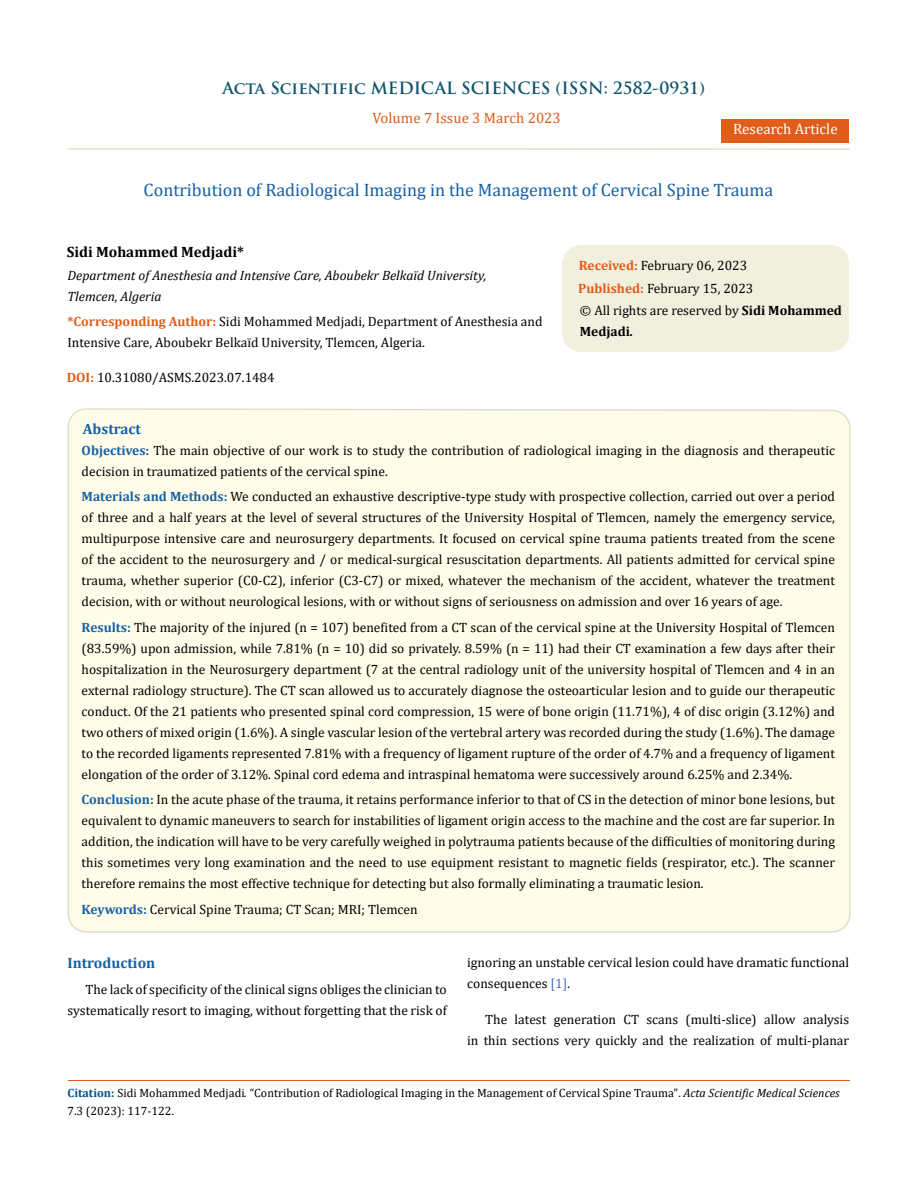
<style>
.page{position:relative;width:917px;height:1188px;background:#fff}
.page>*{position:absolute;margin:0;border:0;box-sizing:border-box;transform-origin:0 0}
.t1{font:18px "Cambria";color:#1560a6}
.t2{font:700 16.5px "Trajan Pro";color:#0e546a}
.t3{font:15px "Cambria";color:#e05d1a}
.t4{font:700 15px "Cambria";color:#000}
.t5{font:700 15px "Cambria";color:#1560a6}
.t6{font:15px "Cambria";color:#fff}
.t7{font:13.5px/21px "Cambria";color:#000}
.t8{font:italic 13.5px/21px "Cambria";color:#000}
.t9{font:12px/18px "Cambria";color:#000}
.s1{font-weight:700;color:#e05d1a}
.s2{font-weight:700}
.s3{font-weight:700;font-style:italic}
.s4{font-weight:700;color:#1560a6}
.s5{color:#4472c4}
.s6{font-weight:700;color:#035089}
.s7{font-style:italic}
</style>
<div class="page">
<div style="left:721px;top:119px;width:128px;height:23px;background:#e05d1a"></div>
<div style="left:563px;top:246px;width:285px;height:105px;background:#f1f0de;border-radius:18px"></div>
<div style="left:562px;top:245px;width:287px;height:107px;border:2px solid #f1f0de;border-radius:18px"></div>
<div style="left:67px;top:408px;width:784px;height:525px;background:#fffde9"></div>
<hr style="left:68px;top:1081px;width:781px;height:1px;background:#e05d1a">
<hr style="left:67px;top:148px;width:782px;height:2px;background:#e0dfcd">
<p class="t2" style="left:222px;top:77px;width:484px">Acta Scientific MEDICAL SCIENCES (ISSN: 2582-0931)</p>
<p class="t3" style="left:372px;top:109px;width:190px">Volume 7 Issue 3 March 2023</p>
<p class="t6" style="left:733px;top:120px;width:106px">Research Article</p>
<h1 class="t1" style="left:144px;top:180px;width:631px">Contribution of Radiological Imaging in the Management of Cervical Spine Trauma</h1>
<p class="t4" style="left:67px;top:242px;width:179px">Sidi Mohammed Medjadi*</p>
<p class="t8" style="left:67px;top:264px;width:420px">Department of Anesthesia and Intensive Care, Aboubekr Belkaïd University,<br>Tlemcen, Algeria</p>
<p class="t7" style="left:67px;top:310px;width:476px"><span class="s1">*Corresponding Author:</span> Sidi Mohammed Medjadi, Department of Anesthesia and<br>Intensive Care, Aboubekr Belkaïd University, Tlemcen, Algeria.</p>
<p class="t7" style="left:67px;top:366px;width:209px"><span class="s1">DOI:</span> 10.31080/ASMS.2023.07.1484</p>
<p class="t7" style="left:578px;top:254px;width:177px;line-height:23px"><span class="s1">Received:</span> February 06, 2023<br><span class="s1">Published:</span> February 15, 2023</p>
<p class="t7" style="left:580px;top:300px;width:263px">© All rights are reserved by <span class="s2">Sidi Mohammed<br>Medjadi</span><span class="s3">.</span></p>
<p class="t5" style="left:83px;top:418px;width:60px">Abstract</p>
<p class="t7" style="left:82px;top:439px;width:754px"><span class="s4">Objectives:</span> The main objective of our work is to study the contribution of radiological imaging in the diagnosis and therapeutic decision in traumatized patients of the cervical spine.</p>
<p class="t7" style="left:82px;top:486px;width:755px;text-align:justify"><span class="s4">Materials and Methods:</span> We conducted an exhaustive descriptive-type study with prospective collection, carried out over a period of three and a half years at the level of several structures of the University Hospital of Tlemcen, namely the emergency service, multipurpose intensive care and neurosurgery departments. It focused on cervical spine trauma patients treated from the scene of the accident to the neurosurgery and / or medical-surgical resuscitation departments. All patients admitted for cervical spine trauma, whether superior (C0-C2), inferior (C3-C7) or mixed, whatever the mechanism of the accident, whatever the treatment decision, with or without neurological lesions, with or without signs of seriousness on admission and over 16 years of age.</p>
<p class="t7" style="left:82px;top:616px;width:755px;text-align:justify"><span class="s4">Results:</span> The majority of the injured (n = 107) benefited from a CT scan of the cervical spine at the University Hospital of Tlemcen (83.59%) upon admission, while 7.81% (n = 10) did so privately. 8.59% (n = 11) had their CT examination a few days after their hospitalization in the Neurosurgery department (7 at the central radiology unit of the university hospital of Tlemcen and 4 in an external radiology structure). The CT scan allowed us to accurately diagnose the osteoarticular lesion and to guide our therapeutic conduct. Of the 21 patients who presented spinal cord compression, 15 were of bone origin (11.71%), 4 of disc origin (3.12%) and two others of mixed origin (1.6%). A single vascular lesion of the vertebral artery was recorded during the study (1.6%). The damage to the recorded ligaments represented 7.81% with a frequency of ligament rupture of the order of 4.7% and a frequency of ligament elongation of the order of 3.12%. Spinal cord edema and intraspinal hematoma were successively around 6.25% and 2.34%.</p>
<p class="t7" style="left:82px;top:789px;width:755px;text-align:justify"><span class="s4">Conclusion:</span> In the acute phase of the trauma, it retains performance inferior to that of CS in the detection of minor bone lesions, but equivalent to dynamic maneuvers to search for instabilities of ligament origin access to the machine and the cost are far superior. In addition, the indication will have to be very carefully weighed in polytrauma patients because of the difficulties of monitoring during this sometimes very long examination and the need to use equipment resistant to magnetic fields (respirator, etc.). The scanner therefore remains the most effective technique for detecting but also formally eliminating a traumatic lesion.</p>
<p class="t7" style="left:82px;top:898px;width:337px"><span class="s4">Keywords:</span> Cervical Spine Trauma; CT Scan; MRI; Tlemcen</p>
<p class="t5" style="left:67px;top:953px;width:89px">Introduction</p>
<p class="t7" style="left:67px;top:979px;width:381px;text-align:right">The lack of specificity of the clinical signs obliges the clinician to systematically resort to imaging, without forgetting that the risk of</p>
<p class="t7" style="left:467px;top:952px;width:383px">ignoring an unstable cervical lesion could have dramatic functional consequences <span class="s5">[1]</span>.</p>
<p class="t7" style="left:467px;top:1009px;width:383px;text-align:right">The latest generation CT scans (multi-slice) allow analysis<br>in thin sections very quickly and the realization of multi-planar</p>
<p class="t9" style="left:67px;top:1084px;width:773px"><span class="s6">Citation:</span> Sidi Mohammed Medjadi<span class="s7">.</span> “Contribution of Radiological Imaging in the Management of Cervical Spine Trauma". <span class="s7">Acta Scientific Medical Sciences<br></span>7.3 (2023): 117-122.</p>
</div>
